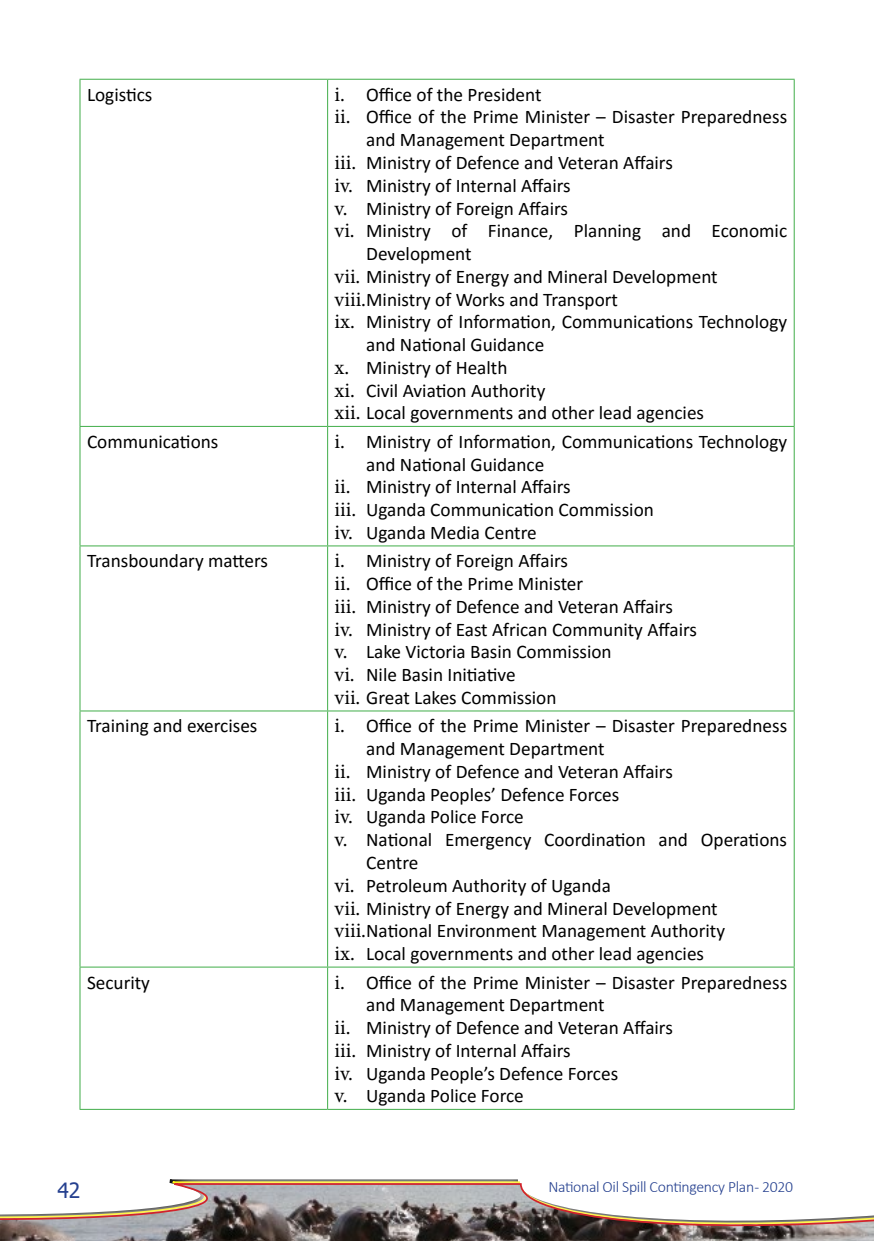
<style>
.page{position:relative;width:874px;height:1241px;background:#fff}
.page>*{position:absolute;margin:0;border:0;box-sizing:border-box;transform-origin:0 0}
.t1{font:21px "Tahoma";color:#25408f}
.t2{font:19.25px/22.8px "Calibri";color:#000}
.t3{font:300 15.75px "Calibri";letter-spacing:-.02em;color:#25408f}
.s1{font-family:"Minion Pro";font-size:21px}
</style>
<div class="page">
<svg style="left:0;top:1181px;width:873px;height:59px"></svg>
<hr style="left:79px;top:79px;width:248px;height:1px;background:#41ad49">
<hr style="left:327px;top:79px;width:467px;height:1px;background:#41ad49">
<hr style="left:327px;top:80px;width:1px;height:346px;background:#41ad49">
<hr style="left:79px;top:426px;width:248px;height:1px;background:#41ad49">
<hr style="left:327px;top:426px;width:467px;height:1px;background:#41ad49">
<hr style="left:327px;top:427px;width:1px;height:118px;background:#41ad49">
<hr style="left:79px;top:545px;width:248px;height:1px;background:#41ad49">
<hr style="left:327px;top:545px;width:467px;height:1px;background:#41ad49">
<hr style="left:327px;top:546px;width:1px;height:164px;background:#41ad49">
<hr style="left:79px;top:710px;width:248px;height:1px;background:#41ad49">
<hr style="left:327px;top:710px;width:467px;height:1px;background:#41ad49">
<hr style="left:327px;top:711px;width:1px;height:255px;background:#41ad49">
<hr style="left:79px;top:966px;width:248px;height:1px;background:#41ad49">
<hr style="left:327px;top:966px;width:467px;height:1px;background:#41ad49">
<hr style="left:327px;top:967px;width:1px;height:141px;background:#41ad49">
<hr style="left:79px;top:80px;width:1px;height:346px;background:#41ad49">
<hr style="left:793px;top:80px;width:1px;height:346px;background:#41ad49">
<hr style="left:79px;top:427px;width:1px;height:118px;background:#41ad49">
<hr style="left:793px;top:427px;width:1px;height:118px;background:#41ad49">
<hr style="left:79px;top:546px;width:1px;height:164px;background:#41ad49">
<hr style="left:793px;top:546px;width:1px;height:164px;background:#41ad49">
<hr style="left:79px;top:711px;width:1px;height:255px;background:#41ad49">
<hr style="left:793px;top:711px;width:1px;height:255px;background:#41ad49">
<hr style="left:79px;top:967px;width:1px;height:141px;background:#41ad49">
<hr style="left:793px;top:967px;width:1px;height:141px;background:#41ad49">
<hr style="left:79px;top:1108px;width:248px;height:1px;background:#41ad49">
<hr style="left:327px;top:1108px;width:467px;height:1px;background:#41ad49">
<p class="t2" style="left:87px;top:82px;width:67px">Logistics</p>
<p class="t2" style="left:334px;top:82px;width:208px"><span class="s1">i.</span> Office of the President</p>
<p class="t2" style="left:334px;top:105px;width:454px"><span class="s1">ii.</span> Office of the Prime Minister – Disaster Preparedness</p>
<p class="t2" style="left:366px;top:128px;width:240px">and Management Department</p>
<p class="t2" style="left:334px;top:151px;width:339px"><span class="s1">iii.</span> Ministry of Defence and Veteran Affairs</p>
<p class="t2" style="left:334px;top:173px;width:237px"><span class="s1">iv.</span> Ministry of Internal Affairs</p>
<p class="t2" style="left:334px;top:196px;width:235px"><span class="s1">v.</span> Ministry of Foreign Affairs</p>
<p class="t2" style="left:334px;top:219px;width:454px"><span class="s1">vi.</span> Ministry of Finance, Planning and Economic</p>
<p class="t2" style="left:366px;top:242px;width:107px">Development</p>
<p class="t2" style="left:334px;top:264px;width:384px"><span class="s1">vii.</span> Ministry of Energy and Mineral Development</p>
<p class="t2" style="left:334px;top:287px;width:285px"><span class="s1">viii.</span>Ministry of Works and Transport</p>
<p class="t2" style="left:334px;top:310px;width:454px"><span class="s1">ix.</span> Ministry of Information, Communications Technology</p>
<p class="t2" style="left:366px;top:333px;width:180px">and National Guidance</p>
<p class="t2" style="left:334px;top:355px;width:174px"><span class="s1">x.</span> Ministry of Health</p>
<p class="t2" style="left:334px;top:378px;width:212px"><span class="s1">xi.</span> Civil Aviation Authority</p>
<p class="t2" style="left:334px;top:401px;width:371px"><span class="s1">xii.</span> Local governments and other lead agencies</p>
<p class="t2" style="left:87px;top:429px;width:133px">Communications</p>
<p class="t2" style="left:334px;top:429px;width:454px"><span class="s1">i.</span> Ministry of Information, Communications Technology</p>
<p class="t2" style="left:366px;top:452px;width:180px">and National Guidance</p>
<p class="t2" style="left:334px;top:475px;width:237px"><span class="s1">ii.</span> Ministry of Internal Affairs</p>
<p class="t2" style="left:334px;top:498px;width:321px"><span class="s1">iii.</span> Uganda Communication Commission</p>
<p class="t2" style="left:334px;top:520px;width:203px"><span class="s1">iv.</span> Uganda Media Centre</p>
<p class="t2" style="left:87px;top:549px;width:182px">Transboundary matters</p>
<p class="t2" style="left:334px;top:549px;width:364px"><span class="s1">i.</span> Ministry of Foreign Affairs<br><span class="s1">ii.</span> Office of the Prime Minister<br><span class="s1">iii.</span> Ministry of Defence and Veteran Affairs<br><span class="s1">iv.</span> Ministry of East African Community Affairs <span class="s1">v.</span> Lake Victoria Basin Commission<br><span class="s1">vi.</span> Nile Basin Initiative<br><span class="s1">vii.</span> Great Lakes Commission</p>
<p class="t2" style="left:87px;top:714px;width:172px">Training and exercises</p>
<p class="t2" style="left:334px;top:714px;width:454px"><span class="s1">i.</span> Office of the Prime Minister – Disaster Preparedness</p>
<p class="t2" style="left:366px;top:736px;width:240px">and Management Department</p>
<p class="t2" style="left:334px;top:759px;width:339px"><span class="s1">ii.</span> Ministry of Defence and Veteran Affairs</p>
<p class="t2" style="left:334px;top:782px;width:286px"><span class="s1">iii.</span> Uganda Peoples’ Defence Forces</p>
<p class="t2" style="left:334px;top:805px;width:191px"><span class="s1">iv.</span> Uganda Police Force</p>
<p class="t2" style="left:334px;top:827px;width:454px"><span class="s1">v.</span> National Emergency Coordination and Operations</p>
<p class="t2" style="left:366px;top:850px;width:54px">Centre</p>
<p class="t2" style="left:334px;top:873px;width:278px"><span class="s1">vi.</span> Petroleum Authority of Uganda</p>
<p class="t2" style="left:334px;top:896px;width:384px"><span class="s1">vii.</span> Ministry of Energy and Mineral Development</p>
<p class="t2" style="left:334px;top:918px;width:392px"><span class="s1">viii.</span>National Environment Management Authority</p>
<p class="t2" style="left:334px;top:941px;width:371px"><span class="s1">ix.</span> Local governments and other lead agencies</p>
<p class="t2" style="left:87px;top:970px;width:64px">Security</p>
<p class="t2" style="left:334px;top:970px;width:454px"><span class="s1">i.</span> Office of the Prime Minister – Disaster Preparedness</p>
<p class="t2" style="left:366px;top:992px;width:240px">and Management Department</p>
<p class="t2" style="left:334px;top:1015px;width:339px"><span class="s1">ii.</span> Ministry of Defence and Veteran Affairs</p>
<p class="t2" style="left:334px;top:1038px;width:237px"><span class="s1">iii.</span> Ministry of Internal Affairs</p>
<p class="t2" style="left:334px;top:1061px;width:285px"><span class="s1">iv.</span> Uganda People’s Defence Forces</p>
<p class="t2" style="left:334px;top:1083px;width:191px"><span class="s1">v.</span> Uganda Police Force</p>
<p class="t1" style="left:57px;top:1175px;width:24px">42</p>
<p class="t3" style="left:548px;top:1176px;width:246px">National Oil Spill Contingency Plan - 2020</p>
</div>
